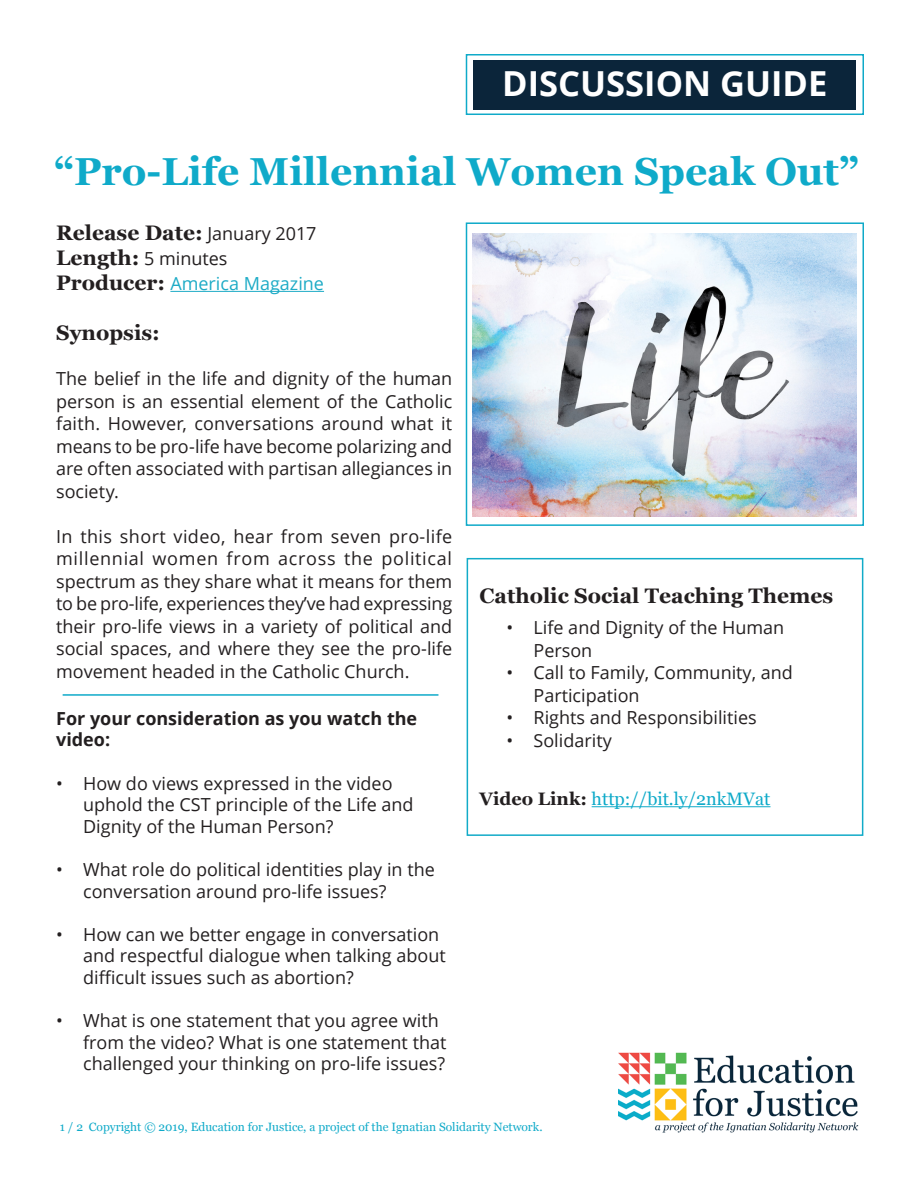
<style>
.page{position:relative;width:918px;height:1188px;background:#fff}
.page>*{position:absolute;margin:0;border:0;box-sizing:border-box;transform-origin:0 0}
.t1{font:700 39px "Georgia";color:#0faac9}
.t2{font:700 34.5px "Open Sans";color:#fff}
.t3{font:700 21px "Georgia";color:#231f20}
.t4{font:18px/22.5px "Open Sans";color:#231f20}
.t5{font:700 18px/21.6px "Open Sans";color:#231f20}
.t6{font:18px "Georgia";color:#0faac9}
.t7{font:18px "Open Sans";color:#1dabc6}
.t8{font:12px "Georgia";color:#0faac9}
.s1{font-family:"Open Sans";font-weight:400;font-size:18px}
.s2{font-family:"Georgia";font-weight:700;font-size:21px}
.s3{font-family:"Georgia";font-weight:700;font-size:21px;color:#231f20}
.s4{font-weight:700;color:#231f20}
</style>
<div class="page">
<img style="left:619px;top:1052px;width:240px;height:81px">
<div style="left:474px;top:60px;width:382px;height:49px;background:#0b253a"></div>
<div style="left:466px;top:54px;width:398px;height:61px;border:2px solid #0faac9"></div>
<hr style="left:170px;top:291px;width:154px;height:1px;background:#1dabc6">
<img style="left:472px;top:233px;width:384px;height:283px">
<div style="left:466px;top:222px;width:398px;height:304px;border:2px solid #0faac9"></div>
<hr style="left:592px;top:806px;width:179px;height:1px;background:#0faac9">
<div style="left:467px;top:558px;width:396px;height:278px;border:2px solid #12abc8"></div>
<hr style="left:63px;top:694px;width:375px;height:2px;background:#0faac9">
<h2 class="t2" style="left:502px;top:59px;width:327px">DISCUSSION GUIDE</h2>
<p class="t1" style="left:54px;top:142px;width:807px">“Pro-Life Millennial Women Speak Out”</p>
<p class="t3" style="left:56px;top:217px;width:262px">Release Date: <span class="s1">January 2017</span></p>
<p class="t4" style="left:56px;top:247px;width:173px"><span class="s2">Length:</span> 5 minutes</p>
<p class="t7" style="left:56px;top:271px;width:269px"><span class="s3">Producer:</span> America Magazine</p>
<p class="t3" style="left:56px;top:317px;width:105px">Synopsis:</p>
<p class="t4" style="left:56px;top:367px;width:398px;text-align:justify">The belief in the life and dignity of the human person is an essential element of the Catholic faith. However, conversations around what it means to be pro-life have become polarizing and are often associated with partisan allegiances in society.</p>
<p class="t4" style="left:56px;top:525px;width:398px;text-align:justify">In this short video, hear from seven pro-life millennial women from across the political spectrum as they share what it means for them to be pro-life, experiences they’ve had expressing their pro-life views in a variety of political and social spaces, and where they see the pro-life movement headed in the Catholic Church.</p>
<p class="t5" style="left:56px;top:707px;width:363px">For your consideration as you watch the video:</p>
<p class="t4" style="left:83px;top:772px;width:332px;line-height:21.6px;text-indent:-27px">• How do views expressed in the video uphold the CST principle of the Life and<br>Dignity of the Human Person?</p>
<p class="t4" style="left:83px;top:858px;width:353px;line-height:21.6px;text-indent:-27px">• What role do political identities play in the conversation around pro-life issues?</p>
<p class="t4" style="left:83px;top:923px;width:364px;line-height:21.6px;text-indent:-27px">• How can we better engage in conversation and respectful dialogue when talking about difficult issues such as abortion?</p>
<p class="t4" style="left:83px;top:1009px;width:365px;line-height:21.6px;text-indent:-27px">• What is one statement that you agree with from the video? What is one statement that challenged your thinking on pro-life issues?</p>
<p class="t3" style="left:480px;top:580px;width:355px">Catholic Social Teaching Themes</p>
<p class="t4" style="left:534px;top:616px;width:252px;text-indent:-27px">• Life and Dignity of the Human<br>Person</p>
<p class="t4" style="left:534px;top:661px;width:261px;text-indent:-27px">• Call to Family, Community, and<br>Participation</p>
<p class="t4" style="left:507px;top:706px;width:252px">• Rights and Responsibilities</p>
<p class="t4" style="left:507px;top:728px;width:107px">• Solidarity</p>
<p class="t6" style="left:480px;top:786px;width:292px"><span class="s4">Video Link:</span> http://bit.ly/2nkMVat</p>
<p class="t8" style="left:60px;top:1118px;width:484px">1 / 2 Copyright © 2019, Education for Justice, a project of the Ignatian Solidarity Network.</p>
</div>
